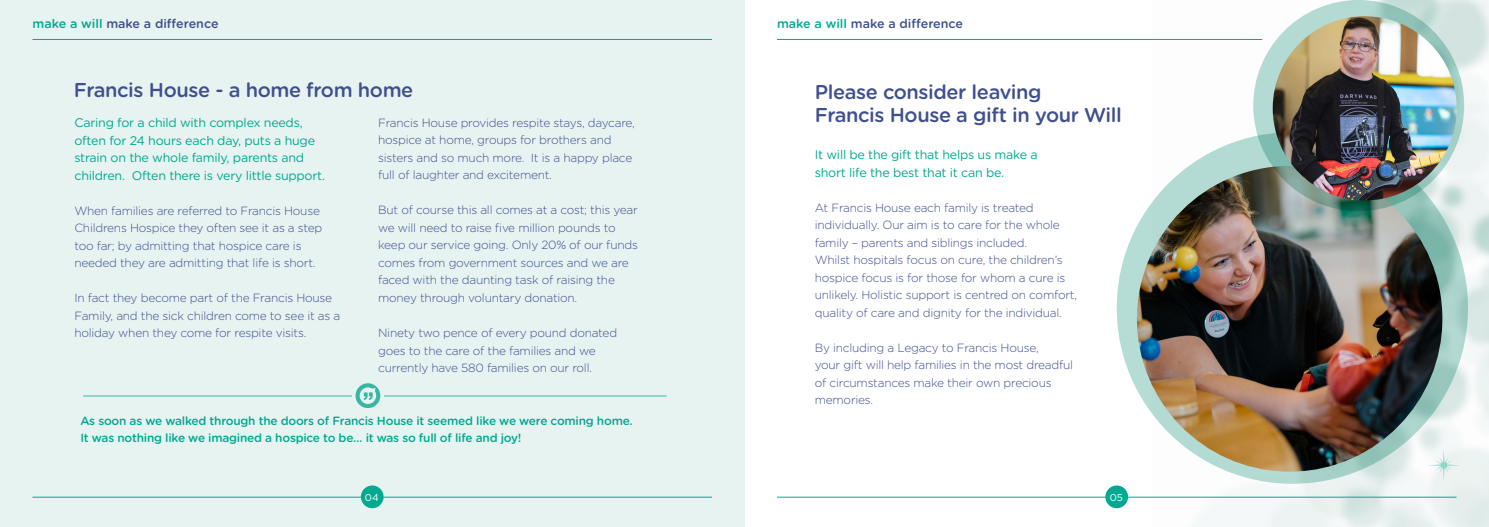
<style>
.page{position:relative;width:1489px;height:527px;background:#fff}
.page>*{position:absolute;margin:0;border:0;box-sizing:border-box;transform-origin:0 0}
.t1{font:500 20px/23.8px "Gotham Rounded";letter-spacing:-.02em;color:#3f4f8f}
.t2{font:12.5px/17.5px "Gotham Rounded";letter-spacing:-.02em;color:#00a990}
.t3{font:500 12.5px "Gotham Rounded";color:#3f4f8f}
.t4{font:300 11.88px/17.5px "Gotham Rounded";letter-spacing:-.02em;color:#3f4f8f}
.t5{font:500 11.88px/17.5px "Gotham Rounded";letter-spacing:-.02em;color:#00a990}
.t6{font:10px "Gotham Rounded";color:#fff}
.s1{color:#00a990}
</style>
<div class="page">
<div style="left:0;top:0;width:744px;height:526px;background:#e7f3f1"></div>
<img style="left:1152px;top:0;width:336px;height:526px">
<hr style="left:32px;top:39px;width:680px;height:1px;background:#00a990">
<hr style="left:32px;top:496px;width:680px;height:1px;background:#00a990">
<hr style="left:777px;top:496px;width:679px;height:1px;background:#00a990">
<hr style="left:777px;top:39px;width:484px;height:1px;background:#00a990">
<div style="left:361px;top:485px;width:22px;height:22px;background:#00a990;border-radius:50%"></div>
<div style="left:1105px;top:485px;width:22px;height:22px;background:#00a990;border-radius:50%"></div>
<svg style="left:1426px;top:448px;width:34px;height:33px"></svg>
<svg style="left:1116px;top:132px;width:351px;height:351px;background:#a8d1c9"></svg>
<img style="left:1136px;top:166px;width:306px;height:305px;border-radius:152px">
<hr style="left:83px;top:395px;width:583px;height:1px;background:#00a990">
<div style="left:352px;top:383px;width:31px;height:24px;background:#e7f3f1"></div>
<svg style="left:355px;top:383px;width:25px;height:24px"></svg>
<svg style="left:1253px;top:0;width:210px;height:211px;background:#98c2b8"></svg>
<img style="left:1272px;top:16px;width:184px;height:184px;border-radius:92px">
<p class="t3" style="left:32px;top:15px;width:187px"><span class="s1">make a will</span> make a difference</p>
<p class="t3" style="left:777px;top:15px;width:187px"><span class="s1">make a will</span> make a difference</p>
<h1 class="t1" style="left:74px;top:77px;width:341px">Francis House - a home from home</h1>
<p class="t4" style="left:378px;top:113px;width:258px">Francis House provides respite stays, daycare, hospice at home, groups for brothers and sisters and so much more. It is a happy place full of laughter and excitement.</p>
<p class="t4" style="left:378px;top:200px;width:261px">But of course this all comes at a cost; this year we will need to raise five million pounds to keep our service going. Only 20% of our funds comes from government sources and we are faced with the daunting task of raising the money through voluntary donation.</p>
<p class="t4" style="left:378px;top:323px;width:240px">Ninety two pence of every pound donated goes to the care of the families and we currently have 580 families on our roll.</p>
<p class="t2" style="left:74px;top:113px;width:252px">Caring for a child with complex needs, often for 24 hours each day, puts a huge strain on the whole family, parents and children. Often there is very little support.</p>
<p class="t4" style="left:74px;top:201px;width:249px">When families are referred to Francis House Childrens Hospice they often see it as a step too far; by admitting that hospice care is needed they are admitting that life is short.</p>
<p class="t4" style="left:74px;top:288px;width:267px">In fact they become part of the Francis House<br>Family, and the sick children come to see it as a holiday when they come for respite visits.</p>
<p class="t5" style="left:80px;top:411px;width:554px">As soon as we walked through the doors of Francis House it seemed like we were coming home.<br>It was nothing like we imagined a hospice to be… it was so full of life and joy!</p>
<h1 class="t1" style="left:814px;top:79px;width:308px">Please consider leaving<br>Francis House a gift in your Will</h1>
<p class="t2" style="left:814px;top:145px;width:224px">It will be the gift that helps us make a short life the best that it can be.</p>
<p class="t4" style="left:814px;top:198px;width:264px">At Francis House each family is treated individually. Our aim is to care for the whole family – parents and siblings included.<br>Whilst hospitals focus on cure, the children’s hospice focus is for those for whom a cure is unlikely. Holistic support is centred on comfort, quality of care and dignity for the individual.</p>
<p class="t4" style="left:814px;top:338px;width:260px">By including a Legacy to Francis House,<br>your gift will help families in the most dreadful of circumstances make their own precious memories.</p>
<p class="t6" style="left:365px;top:489px;width:15px">04</p>
<p class="t6" style="left:1109px;top:489px;width:15px">05</p>
</div>
